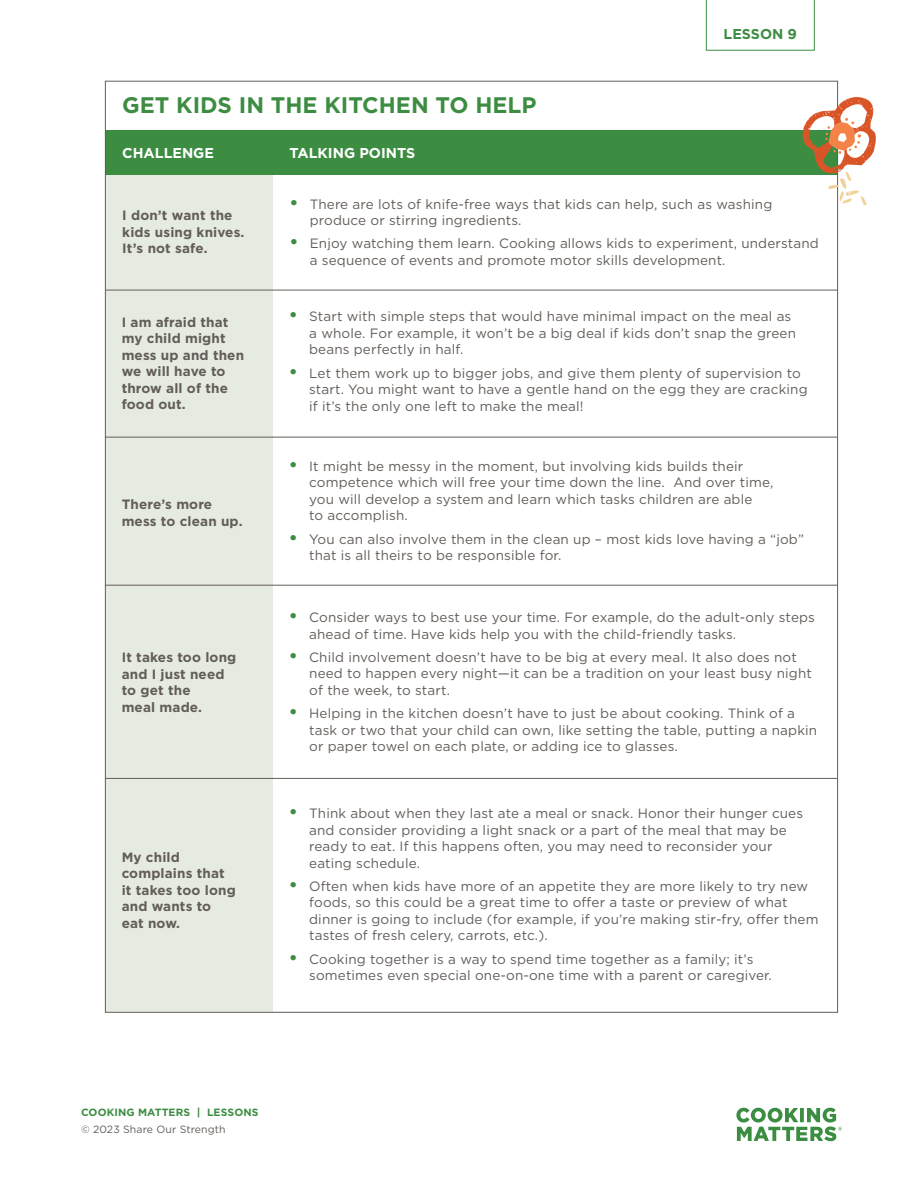
<style>
.page{position:relative;width:918px;height:1188px;background:#fff}
.page>*{position:absolute;margin:0;border:0;box-sizing:border-box;transform-origin:0 0}
.t1{font:700 22.5px "Gotham";color:#3c8d42}
.t2{font:700 14.25px "Gotham";color:#fff}
.t3{font:700 14.25px "Gotham";color:#3c8d42}
.t4{font:13.5px/16.5px "Gotham";letter-spacing:.01em;color:#635d59}
.t5{font:700 13.5px/16.5px "Gotham";letter-spacing:.01em;color:#635d59}
.t6{font:700 10.5px "Gotham";letter-spacing:.01em;color:#3c8d42}
.t7{font:10.5px "Gotham";letter-spacing:.01em;color:#635d59}
.s1{font-weight:700;font-size:18px;color:#3c8d42}
</style>
<div class="page">
<svg style="left:736px;top:1108px;width:106px;height:33px"></svg>
<svg style="left:706px;top:0;width:109px;height:51px"></svg>
<div style="left:106px;top:175px;width:167px;height:837px;background:#e6ebe1"></div>
<hr style="left:105px;top:437px;width:732px;height:1px;background:#635d59">
<hr style="left:105px;top:585px;width:732px;height:1px;background:#635d59">
<hr style="left:105px;top:778px;width:732px;height:1px;background:#635d59">
<div style="left:106px;top:131px;width:732px;height:44px;background:#3c8d42"></div>
<hr style="left:106px;top:290px;width:732px;height:1px;background:#635d59">
<svg style="left:803px;top:97px;width:73px;height:108px"></svg>
<h1 class="t1" style="left:122px;top:90px;width:416px">GET KIDS IN THE KITCHEN TO HELP</h1>
<p class="t2" style="left:122px;top:144px;width:93px">CHALLENGE</p>
<p class="t2" style="left:290px;top:144px;width:127px">TALKING POINTS</p>
<p class="t3" style="left:724px;top:24px;width:75px">LESSON 9</p>
<p class="t5" style="left:122px;top:207px;width:124px">I don’t want the kids using knives.<br>It’s not safe.</p>
<p class="t4" style="left:310px;top:195px;width:464px;text-indent:-20px"><span class="s1">•</span> There are lots of knife-free ways that kids can help, such as washing produce or stirring ingredients.</p>
<p class="t4" style="left:310px;top:235px;width:511px;text-indent:-20px"><span class="s1">•</span> Enjoy watching them learn. Cooking allows kids to experiment, understand a sequence of events and promote motor skills development.</p>
<p class="t5" style="left:122px;top:314px;width:124px">I am afraid that my child might mess up and then we will have to throw all of the food out.</p>
<p class="t4" style="left:309px;top:308px;width:488px;text-indent:-20px"><span class="s1">•</span> Start with simple steps that would have minimal impact on the meal as a whole. For example, it won’t be a big deal if kids don’t snap the green beans perfectly in half.</p>
<p class="t4" style="left:309px;top:364px;width:500px;text-indent:-20px"><span class="s1">•</span> Let them work up to bigger jobs, and give them plenty of supervision to start. You might want to have a gentle hand on the egg they are cracking if it’s the only one left to make the meal!</p>
<p class="t5" style="left:122px;top:496px;width:122px">There’s more mess to clean up.</p>
<p class="t5" style="left:122px;top:649px;width:116px">It takes too long and I just need to get the<br>meal made.</p>
<p class="t5" style="left:122px;top:849px;width:116px">My child complains that it takes too long and wants to eat now.</p>
<p class="t4" style="left:309px;top:458px;width:466px;text-indent:-20px"><span class="s1">•</span> It might be messy in the moment, but involving kids builds their competence which will free your time down the line. And over time, you will develop a system and learn which tasks children are able<br>to accomplish.</p>
<p class="t4" style="left:309px;top:530px;width:496px;text-indent:-20px"><span class="s1">•</span> You can also involve them in the clean up – most kids love having a “job” that is all theirs to be responsible for.</p>
<p class="t4" style="left:309px;top:609px;width:507px;text-indent:-20px"><span class="s1">•</span> Consider ways to best use your time. For example, do the adult-only steps ahead of time. Have kids help you with the child-friendly tasks.</p>
<p class="t4" style="left:309px;top:648px;width:504px;text-indent:-20px"><span class="s1">•</span> Child involvement doesn’t have to be big at every meal. It also does not need to happen every night—it can be a tradition on your least busy night of the week, to start.</p>
<p class="t4" style="left:309px;top:705px;width:509px;text-indent:-20px"><span class="s1">•</span> Helping in the kitchen doesn’t have to just be about cooking. Think of a task or two that your child can own, like setting the table, putting a napkin or paper towel on each plate, or adding ice to glasses.</p>
<p class="t4" style="left:309px;top:805px;width:495px;text-indent:-20px"><span class="s1">•</span> Think about when they last ate a meal or snack. Honor their hunger cues and consider providing a light snack or a part of the meal that may be ready to eat. If this happens often, you may need to reconsider your eating schedule.</p>
<p class="t4" style="left:309px;top:878px;width:511px;text-indent:-20px"><span class="s1">•</span> Often when kids have more of an appetite they are more likely to try new foods, so this could be a great time to offer a taste or preview of what dinner is going to include (for example, if you’re making stir-fry, offer them tastes of fresh celery, carrots, etc.).</p>
<p class="t4" style="left:309px;top:950px;width:464px;text-indent:-20px"><span class="s1">•</span> Cooking together is a way to spend time together as a family; it’s sometimes even special one-on-one time with a parent or caregiver.</p>
<p class="t6" style="left:81px;top:1105px;width:179px">COOKING MATTERS | LESSONS</p>
<p class="t7" style="left:81px;top:1122px;width:146px">© 2023 Share Our Strength</p>
</div>
